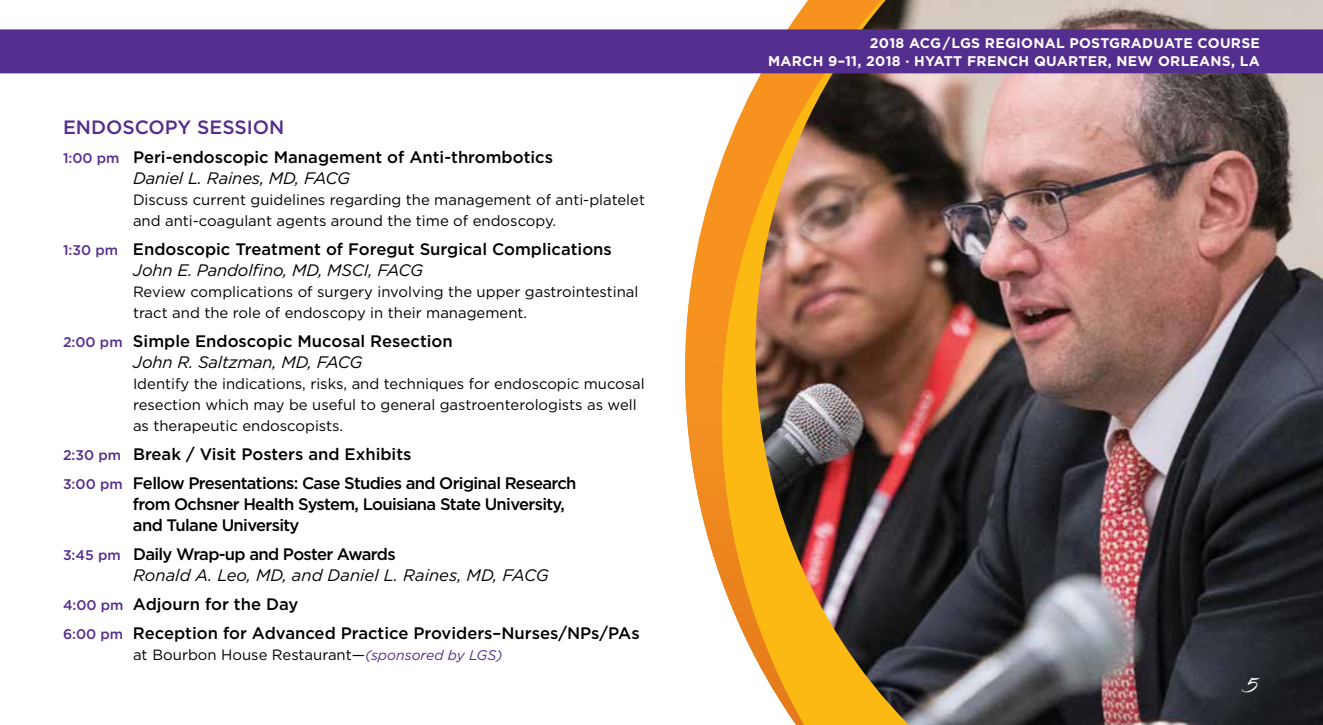
<style>
.page{position:relative;width:1323px;height:725px;background:#fff}
.page>*{position:absolute;margin:0;border:0;box-sizing:border-box;transform-origin:0 0}
.t1{font:28px "The Nauti Gal ROB";color:#fff}
.t2{font:500 19.25px "Gotham";color:#542e8f}
.t3{font:500 16.62px/21px "Gotham";color:#000}
.t4{font:500 16.62px/28.9px "Gotham";letter-spacing:-.04em;color:#000}
.t5{font:italic 16.62px/21px "Gotham";color:#000}
.t6{font:14.88px/21px "Gotham";color:#000}
.t7{font:700 14px/17.5px "Gotham";letter-spacing:.02em;color:#fff;text-align:right}
.s1{font-size:14px;color:#542e8f}
.s2{font-weight:400;font-style:italic}
.s3{font-weight:500;font-style:normal;font-size:14px;color:#542e8f}
.s4{font-weight:500;font-style:normal}
.s5{font-style:italic;font-size:14px;color:#542e8f}
</style>
<div class="page">
<svg style="left:675px;top:73px;width:43px;height:497px"></svg>
<img style="left:718px;top:0;width:605px;height:724px">
<div style="left:0;top:29px;width:1323px;height:44px;background:#542e8f"></div>
<p class="t2" style="left:63px;top:115px;width:223px">ENDOSCOPY SESSION</p>
<p class="t3" style="left:133px;top:147px;width:422px;text-indent:-70px"><span class="s1">1:00 pm</span> Peri-endoscopic Management of Anti-thrombotics<br><span class="s2">Daniel L. Raines, MD, FACG</span></p>
<p class="t6" style="left:133px;top:189px;width:514px">Discuss current guidelines regarding the management of anti-platelet and anti-coagulant agents around the time of endoscopy.</p>
<p class="t3" style="left:133px;top:238px;width:480px;text-indent:-70px"><span class="s1">1:30 pm</span> Endoscopic Treatment of Foregut Surgical Complications<br><span class="s2">John E. Pandolfino, MD, MSCI, FACG</span></p>
<p class="t6" style="left:133px;top:281px;width:507px">Review complications of surgery involving the upper gastrointestinal tract and the role of endoscopy in their management.</p>
<p class="t3" style="left:133px;top:330px;width:321px;text-indent:-70px"><span class="s1">2:00 pm</span> Simple Endoscopic Mucosal Resection<br><span class="s2">John R. Saltzman, MD, FACG</span></p>
<p class="t6" style="left:133px;top:373px;width:513px">Identify the indications, risks, and techniques for endoscopic mucosal resection which may be useful to general gastroenterologists as well as therapeutic endoscopists.</p>
<p class="t4" style="left:63px;top:439px;width:515px"><span class="s1">2:30 pm</span> Break / Visit Posters and Exhibits<br><span class="s1">3:00 pm</span> Fellow Presentations: Case Studies and Original Research</p>
<p class="t4" style="left:133px;top:493px;width:433px;line-height:21px">from Ochsner Health System, Louisiana State University, and Tulane University</p>
<p class="t5" style="left:133px;top:543px;width:417px;text-indent:-70px"><span class="s3">3:45 pm</span> <span class="s4">Daily Wrap-up and Poster Awards<br></span>Ronald A. Leo, MD, and Daniel L. Raines, MD, FACG</p>
<p class="t3" style="left:63px;top:589px;width:578px;line-height:28.9px"><span class="s1">4:00 pm</span> Adjourn for the Day<br><span class="s1">6:00 pm</span> Reception for Advanced Practice Providers–Nurses/NPs/PAs</p>
<p class="t6" style="left:133px;top:643px;width:371px">at Bourbon House Restaurant—<span class="s5">(sponsored by LGS)</span></p>
<p class="t7" style="left:768px;top:34px;width:493px">2018 ACG/LGS REGIONAL POSTGRADUATE COURSE<br>MARCH 9–11, 2018 · HYATT FRENCH QUARTER, NEW ORLEANS, LA</p>
<h1 class="t1" style="left:1247px;top:668px;width:13px">5</h1>
</div>
